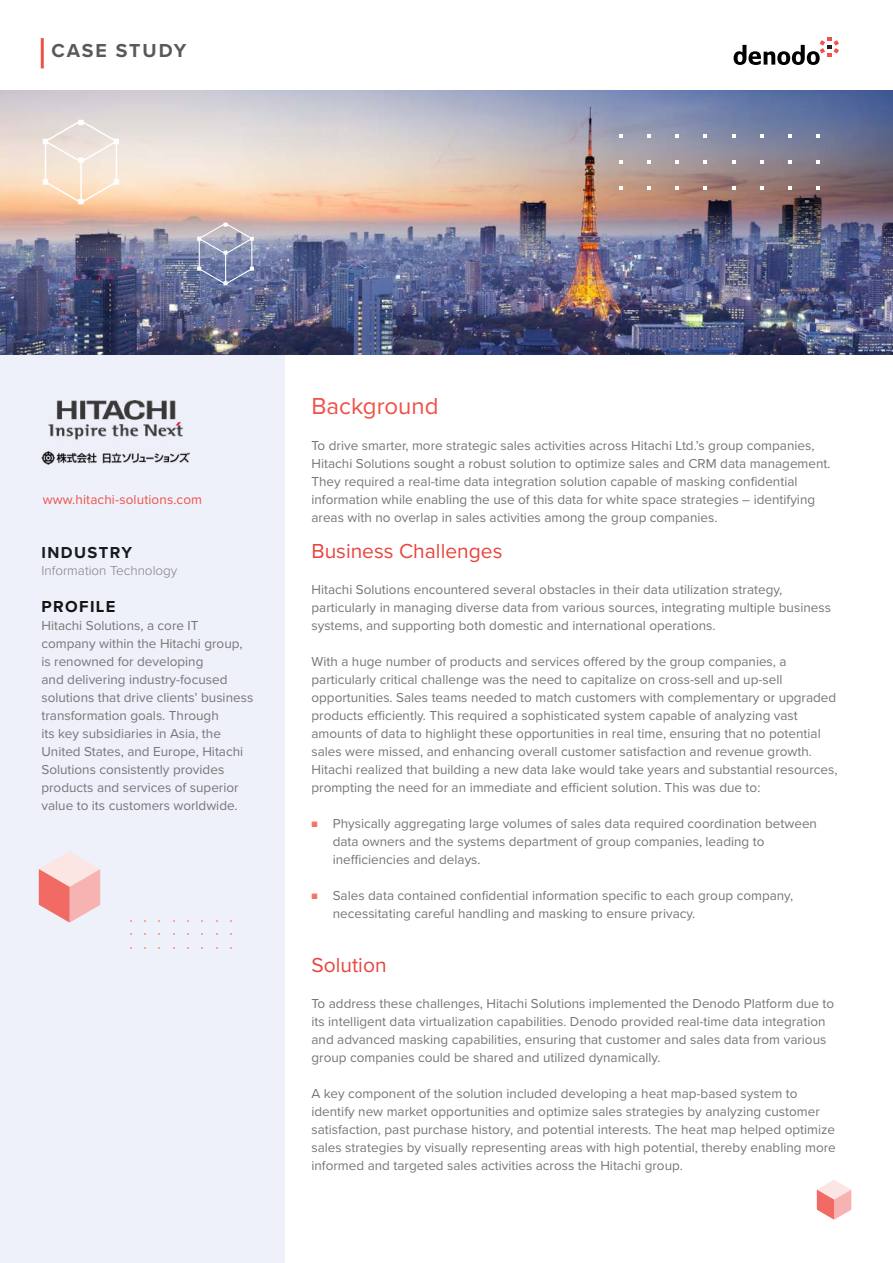
<style>
.page{position:relative;width:893px;height:1263px;background:#fff}
.page>*{position:absolute;margin:0;border:0;box-sizing:border-box;transform-origin:0 0}
.t1{font:24px "Proxima Nova";color:#f05149}
.t2{font:21px "Proxima Nova";color:#e8453e}
.t3{font:700 19.5px "Proxima Nova";letter-spacing:.095em;color:#58595b}
.t4{font:700 16.5px "Proxima Nova";letter-spacing:.085em;color:#171b1e}
.t5{font:700 16.5px "Proxima Nova";letter-spacing:.085em;color:#141414}
.t6{font:13.5px/18px "Proxima Nova";color:#777677}
.t7{font:13.5px "Proxima Nova";letter-spacing:.01em;color:#f05149}
.t8{font:300 13.5px "Proxima Nova";color:#828081}
.s1{font-size:9.45px;color:#f37664}
</style>
<div class="page">
<div style="left:0;top:279px;width:284px;height:984px;background:#eef0fa"></div>
<hr style="left:41px;top:38px;width:3px;height:30px;background:#f05149">
<svg style="left:734px;top:37px;width:105px;height:28px"></svg>
<img style="left:0;top:90px;width:893px;height:265px">
<svg style="left:43px;top:120px;width:76px;height:84px;background:#f2e1d2"></svg>
<svg style="left:816px;top:187px;width:4px;height:3px"></svg>
<svg style="left:619px;top:187px;width:4px;height:3px"></svg>
<svg style="left:647px;top:187px;width:4px;height:3px"></svg>
<svg style="left:675px;top:187px;width:4px;height:3px"></svg>
<svg style="left:788px;top:187px;width:4px;height:3px"></svg>
<svg style="left:816px;top:160px;width:4px;height:4px"></svg>
<svg style="left:619px;top:160px;width:4px;height:4px"></svg>
<svg style="left:647px;top:160px;width:4px;height:4px"></svg>
<svg style="left:675px;top:160px;width:4px;height:4px"></svg>
<svg style="left:704px;top:160px;width:3px;height:4px"></svg>
<svg style="left:732px;top:160px;width:3px;height:4px"></svg>
<svg style="left:760px;top:160px;width:3px;height:4px"></svg>
<svg style="left:788px;top:160px;width:4px;height:4px"></svg>
<svg style="left:816px;top:134px;width:4px;height:3px"></svg>
<svg style="left:619px;top:134px;width:4px;height:3px"></svg>
<svg style="left:647px;top:134px;width:4px;height:3px"></svg>
<svg style="left:675px;top:134px;width:4px;height:3px"></svg>
<svg style="left:788px;top:134px;width:4px;height:3px"></svg>
<svg style="left:197px;top:223px;width:57px;height:62px;background:#969bb6"></svg>
<img style="left:41px;top:400px;width:148px;height:64px">
<svg style="left:39px;top:851px;width:61px;height:72px"></svg>
<svg style="left:817px;top:1180px;width:34px;height:40px"></svg>
<h3 class="t3" style="left:51px;top:36px;width:136px">CASE STUDY</h3>
<p class="t7" style="left:43px;top:489px;width:161px">www.hitachi-solutions.com</p>
<p class="t4" style="left:41px;top:540px;width:92px">INDUSTRY</p>
<p class="t8" style="left:41px;top:560px;width:137px">Information Technology</p>
<p class="t5" style="left:41px;top:594px;width:76px">PROFILE</p>
<p class="t6" style="left:41px;top:616px;width:213px">Hitachi Solutions, a core IT company within the Hitachi group, is renowned for developing<br>and delivering industry-focused solutions that drive clients’ business transformation goals. Through<br>its key subsidiaries in Asia, the United States, and Europe, Hitachi Solutions consistently provides products and services of superior value to its customers worldwide.</p>
<h1 class="t1" style="left:311px;top:388px;width:129px">Background</h1>
<p class="t6" style="left:311px;top:436px;width:521px">To drive smarter, more strategic sales activities across Hitachi Ltd.’s group companies, Hitachi Solutions sought a robust solution to optimize sales and CRM data management.<br>They required a real-time data integration solution capable of masking confidential information while enabling the use of this data for white space strategies – identifying areas with no overlap in sales activities among the group companies.</p>
<h2 class="t2" style="left:311px;top:535px;width:192px">Business Challenges</h2>
<p class="t6" style="left:311px;top:580px;width:521px">Hitachi Solutions encountered several obstacles in their data utilization strategy, particularly in managing diverse data from various sources, integrating multiple business systems, and supporting both domestic and international operations.</p>
<p class="t6" style="left:311px;top:652px;width:527px">With a huge number of products and services offered by the group companies, a particularly critical challenge was the need to capitalize on cross-sell and up-sell opportunities. Sales teams needed to match customers with complementary or upgraded products efficiently. This required a sophisticated system capable of analyzing vast amounts of data to highlight these opportunities in real time, ensuring that no potential sales were missed, and enhancing overall customer satisfaction and revenue growth.<br>Hitachi realized that building a new data lake would take years and substantial resources, prompting the need for an immediate and efficient solution. This was due to:</p>
<p class="t6" style="left:333px;top:814px;width:486px;text-indent:-21px"><span class="s1">■</span> Physically aggregating large volumes of sales data required coordination between data owners and the systems department of group companies, leading to inefficiencies and delays.</p>
<p class="t6" style="left:333px;top:886px;width:462px;text-indent:-21px"><span class="s1">■</span> Sales data contained confidential information specific to each group company, necessitating careful handling and masking to ensure privacy.</p>
<h2 class="t2" style="left:311px;top:949px;width:77px">Solution</h2>
<p class="t6" style="left:311px;top:994px;width:524px">To address these challenges, Hitachi Solutions implemented the Denodo Platform due to its intelligent data virtualization capabilities. Denodo provided real-time data integration and advanced masking capabilities, ensuring that customer and sales data from various group companies could be shared and utilized dynamically.</p>
<p class="t6" style="left:311px;top:1084px;width:526px">A key component of the solution included developing a heat map-based system to identify new market opportunities and optimize sales strategies by analyzing customer satisfaction, past purchase history, and potential interests. The heat map helped optimize sales strategies by visually representing areas with high potential, thereby enabling more informed and targeted sales activities across the Hitachi group.</p>
</div>
